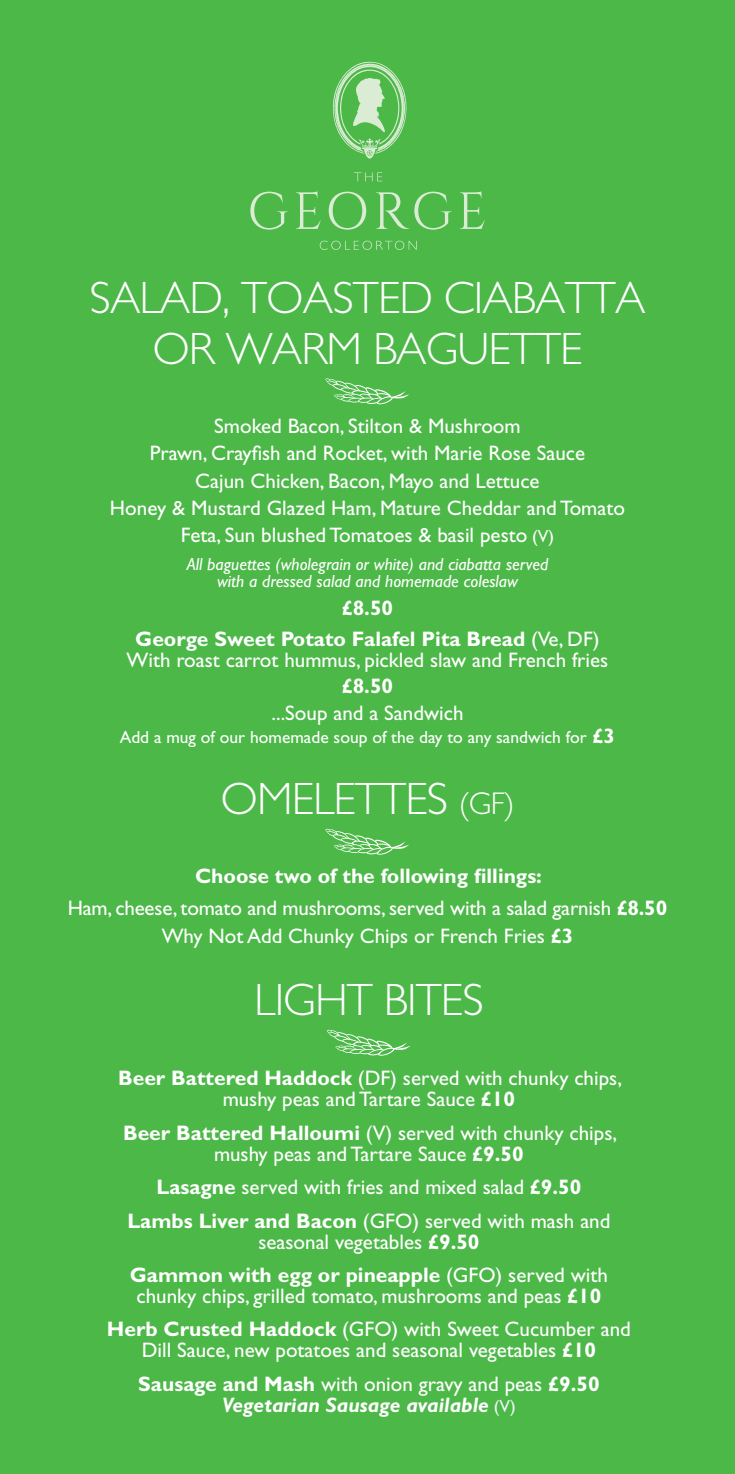
<style>
.page{position:relative;width:735px;height:1474px;background:#fff}
.page>*{position:absolute;margin:0;border:0;box-sizing:border-box;transform-origin:0 0}
.t1{font:300 45.5px/50.8px "Gill Sans";letter-spacing:-.02em;color:#fff;text-align:center}
.t2{font:21px/27.5px "Gill Sans";color:#fff;text-align:center}
.t3{font:700 21px/31px "Gill Sans";color:#fff;text-align:center}
.t4{font:italic 700 21px "Gill Sans";color:#fff}
.t5{font:italic 17.5px/17.5px "Gill Sans";color:#fff;text-align:center}
.t6{font:17.5px "Gill Sans";color:#fff}
.s1{font-size:17.5px}
.s2{font-weight:400}
.s3{font-weight:700;font-size:21px}
.s4{font-size:31.5px}
.s5{font-weight:700}
.s6{font-weight:400;font-style:normal;font-size:17.5px;color:#f1f6fc}
</style>
<div class="page">
<div style="left:0;top:0;width:734px;height:1473px;background:#4cb848"></div>
<svg style="left:250px;top:192px;width:37px;height:38px"></svg>
<svg style="left:296px;top:191px;width:24px;height:38px"></svg>
<svg style="left:328px;top:192px;width:38px;height:38px"></svg>
<svg style="left:376px;top:192px;width:32px;height:37px"></svg>
<svg style="left:414px;top:192px;width:37px;height:38px"></svg>
<svg style="left:460px;top:191px;width:24px;height:38px"></svg>
<svg style="left:354px;top:172px;width:28px;height:9px"></svg>
<svg style="left:319px;top:241px;width:97px;height:9px"></svg>
<svg style="left:333px;top:61px;width:73px;height:98px"></svg>
<svg style="left:325px;top:378px;width:84px;height:27px"></svg>
<svg style="left:325px;top:828px;width:84px;height:27px"></svg>
<svg style="left:327px;top:1029px;width:84px;height:27px"></svg>
<h1 class="t1" style="left:89px;top:273px;width:557px">SALAD, TOASTED CIABATTA<br>OR WARM BAGUETTE</h1>
<p class="t2" style="left:110px;top:412px;width:516px">Smoked Bacon, Stilton &amp; Mushroom<br>Prawn, Crayfish and Rocket, with Marie Rose Sauce<br>Cajun Chicken, Bacon, Mayo and Lettuce<br>Honey &amp; Mustard Glazed Ham, Mature Cheddar and Tomato Feta, Sun blushed Tomatoes &amp; basil pesto <span class="s1">(V)</span></p>
<p class="t5" style="left:186px;top:555px;width:363px">All baguettes (wholegrain or white) and ciabatta served with a dressed salad and homemade coleslaw</p>
<p class="t3" style="left:135px;top:592px;width:465px">£8.50<br>George Sweet Potato Falafel Pita Bread <span class="s2">(Ve, DF)</span></p>
<p class="t2" style="left:126px;top:646px;width:483px">With roast carrot hummus, pickled slaw and French fries</p>
<p class="t3" style="left:341px;top:670px;width:53px">£8.50</p>
<p class="t2" style="left:271px;top:699px;width:193px">...Soup and a Sandwich</p>
<p class="t6" style="left:120px;top:726px;width:496px">Add a mug of our homemade soup of the day to any sandwich for <span class="s3">£3</span></p>
<h1 class="t1" style="left:220px;top:774px;width:295px">OMELETTES <span class="s4">(GF)</span></h1>
<p class="t2" style="left:68px;top:859px;width:600px;line-height:32.4px"><span class="s5">Choose two of the following fillings:<br></span>Ham, cheese, tomato and mushrooms, served with a salad garnish <span class="s5">£8.50</span></p>
<p class="t2" style="left:161px;top:922px;width:413px">Why Not Add Chunky Chips or French Fries <span class="s5">£3</span></p>
<h1 class="t1" style="left:254px;top:975px;width:231px">LIGHT BITES</h1>
<p class="t2" style="left:118px;top:1067px;width:505px;line-height:21px"><span class="s5">Beer Battered Haddock</span> (DF) served with chunky chips, mushy peas and Tartare Sauce <span class="s5">£10</span></p>
<p class="t2" style="left:123px;top:1122px;width:495px;line-height:21px"><span class="s5">Beer Battered Halloumi</span> (V) served with chunky chips, mushy peas and Tartare Sauce <span class="s5">£9.50</span></p>
<p class="t2" style="left:127px;top:1170px;width:484px;line-height:33.4px"><span class="s5">Lasagne</span> served with fries and mixed salad <span class="s5">£9.50<br>Lambs Liver and Bacon</span> (GFO) served with mash and</p>
<p class="t2" style="left:130px;top:1224px;width:479px;line-height:33.4px">seasonal vegetables <span class="s5">£9.50<br>Gammon with egg or pineapple</span> (GFO) served with</p>
<p class="t2" style="left:107px;top:1279px;width:525px;line-height:33.4px">chunky chips, grilled tomato, mushrooms and peas <span class="s5">£10<br>Herb Crusted Haddock</span> (GFO) with Sweet Cucumber and</p>
<p class="t2" style="left:138px;top:1333px;width:462px;line-height:33.4px;text-align:left">Dill Sauce, new potatoes and seasonal vegetables <span class="s5">£10<br>Sausage and Mash</span> with onion gravy and peas <span class="s5">£9.50</span></p>
<p class="t4" style="left:222px;top:1392px;width:295px">Vegetarian Sausage available <span class="s6">(V)</span></p>
</div>
